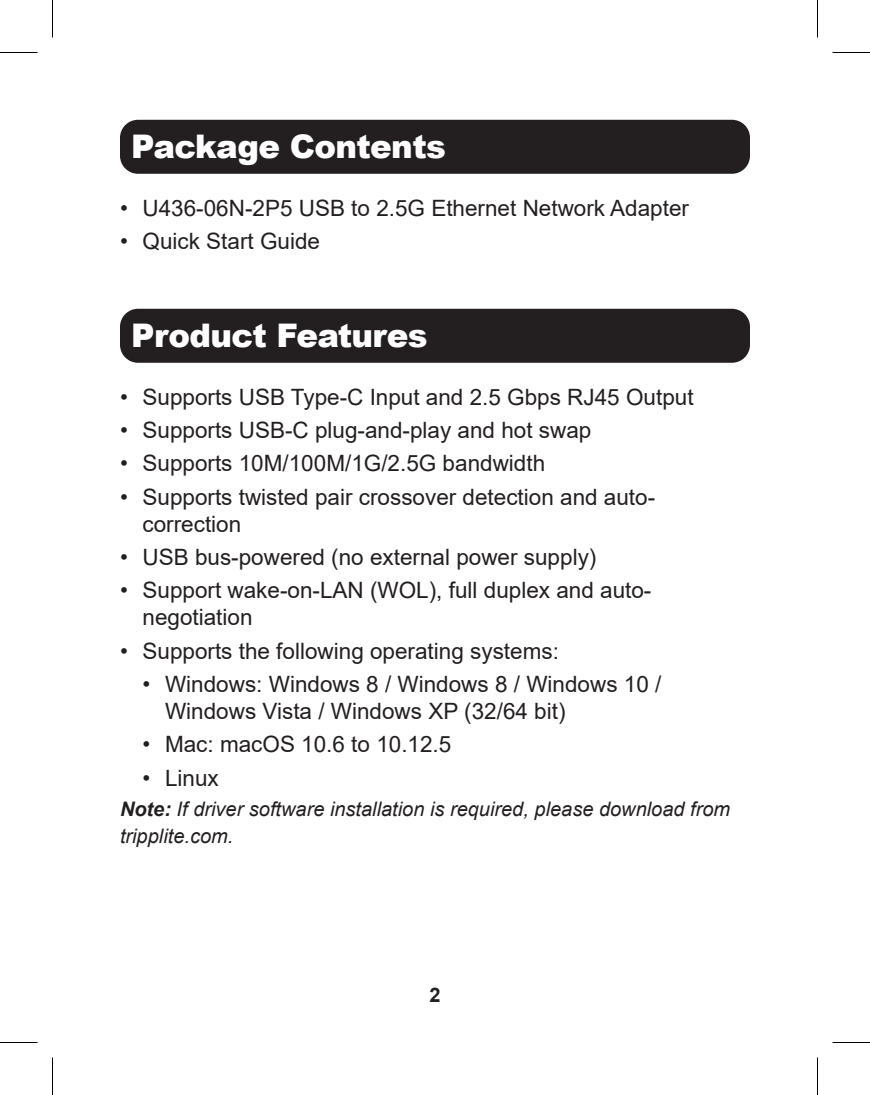
<style>
.page{position:relative;width:870px;height:1095px;background:#fff}
.page>*{position:absolute;margin:0;border:0;box-sizing:border-box;transform-origin:0 0}
.Page_Header_-_Black{font:900 32.5px "Arial";letter-spacing:-.02em;color:#fff}
.t1{font:22.5px/27px "Arial";color:#231f20}
.Note_Copy_-_Italic_8{font:italic 20px/27px "Arial";color:#231f20}
.t2{font:700 20px "Arial";color:#231f20}
.s1{font-weight:700}
</style>
<div class="page">
<div style="left:120px;top:120px;width:630px;height:54px;background:#231f20;border-radius:18px"></div>
<div style="left:120px;top:309px;width:630px;height:54px;background:#231f20;border-radius:18px"></div>
<hr style="left:0;top:52px;width:38px;height:1px;background:#000">
<hr style="left:832px;top:52px;width:38px;height:1px;background:#000">
<hr style="left:0;top:1042px;width:38px;height:1px;background:#000">
<hr style="left:832px;top:1042px;width:38px;height:1px;background:#000">
<hr style="left:52px;top:0;width:1px;height:38px;background:#000">
<hr style="left:52px;top:1058px;width:1px;height:37px;background:#000">
<hr style="left:817px;top:0;width:1px;height:38px;background:#000">
<hr style="left:817px;top:1058px;width:1px;height:37px;background:#000">
<p class="Page_Header_-_Black" style="left:131px;top:123px;width:316px">Package Contents</p>
<p class="t1" style="left:120px;top:194px;width:571px">• U436-06N-2P5 USB to 2.5G Ethernet Network Adapter</p>
<p class="t1" style="left:120px;top:228px;width:202px">• Quick Start Guide</p>
<p class="Page_Header_-_Black" style="left:131px;top:312px;width:298px">Product Features</p>
<p class="t1" style="left:120px;top:383px;width:575px">• Supports USB Type-C Input and 2.5 Gbps RJ45 Output</p>
<p class="t1" style="left:120px;top:417px;width:473px">• Supports USB-C plug-and-play and hot swap</p>
<p class="t1" style="left:120px;top:450px;width:427px">• Supports 10M/100M/1G/2.5G bandwidth</p>
<p class="t1" style="left:142px;top:483px;width:514px;text-indent:-22px">• Supports twisted pair crossover detection and auto&shy;correction</p>
<p class="t1" style="left:120px;top:543px;width:478px">• USB bus-powered (no external power supply)</p>
<p class="t1" style="left:142px;top:577px;width:510px;text-indent:-22px">• Support wake-on-LAN (WOL), full duplex and auto&shy;negotiation</p>
<p class="t1" style="left:120px;top:637px;width:440px">• Supports the following operating systems:</p>
<p class="t1" style="left:165px;top:670px;width:498px;text-indent:-22px">• Windows: Windows 8 / Windows 8 / Windows 10 /<br>Windows Vista / Windows XP (32/64 bit)</p>
<p class="t1" style="left:142px;top:731px;width:310px">• Mac: macOS 10.6 to 10.12.5</p>
<p class="t1" style="left:142px;top:764px;width:78px">• Linux</p>
<p class="Note_Copy_-_Italic_8" style="left:120px;top:796px;width:612px"><span class="s1">Note:</span> If driver software installation is required, please download from tripplite.com.</p>
<p class="t2" style="left:429px;top:981px;width:13px">2</p>
</div>
